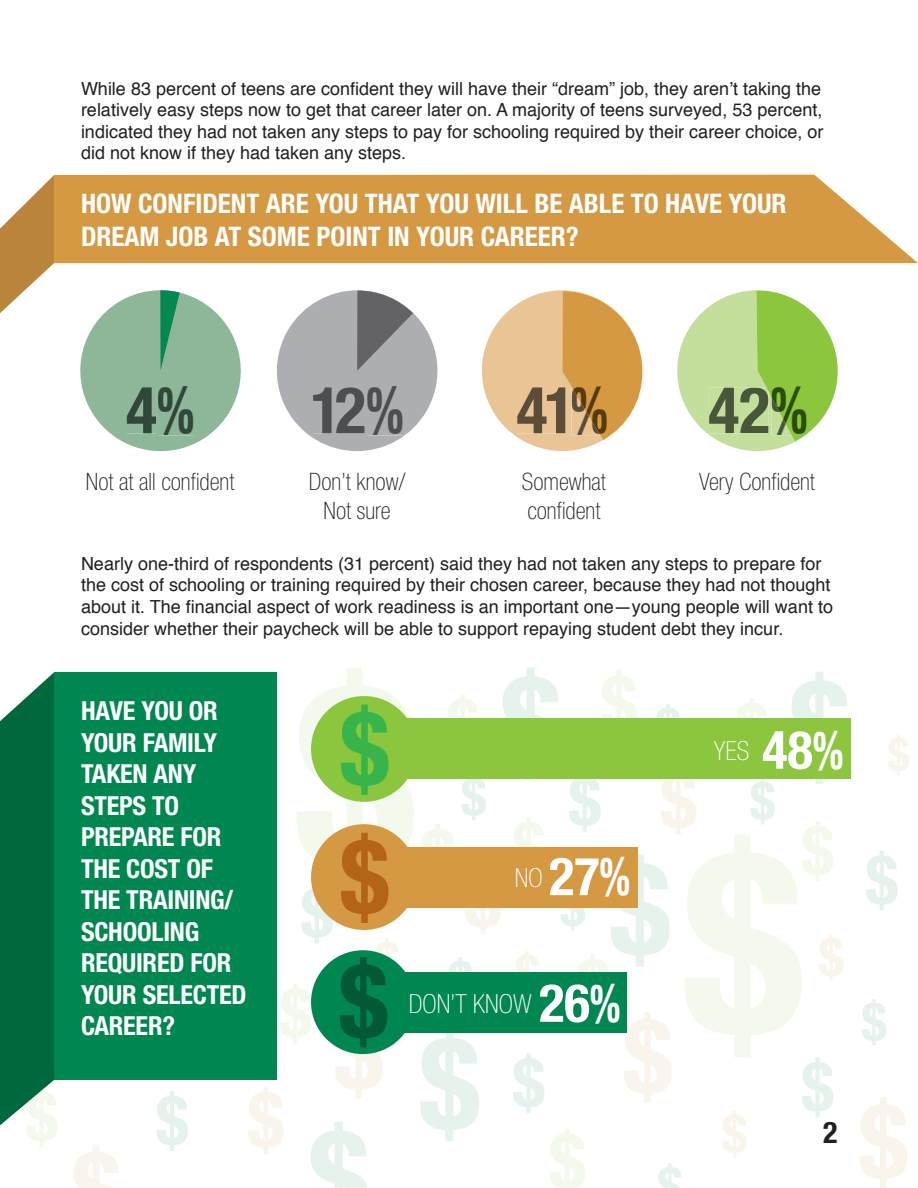
<style>
.page{position:relative;width:918px;height:1188px;background:#fff}
.page>*{position:absolute;margin:0;border:0;box-sizing:border-box;transform-origin:0 0}
.t1{font:700 condensed 64.65px "Helvetica Neue";color:#4d4e4f}
.t2{font:700 condensed 64.65px "Helvetica Neue";color:#5d4d38}
.t3{font:700 condensed 64.65px "Helvetica Neue";color:#48573a}
.t4{font:700 condensed 64.65px "Helvetica Neue";color:#30473a}
.t5{font:700 condensed 52.8px "Helvetica Neue";color:#fff}
.t6{font:700 condensed 30px "Helvetica Neue";color:#231f20}
.t7{font:700 condensed 27px/32.4px "Helvetica Neue";color:#fff}
.t8{font:100 condensed 26.4px "Helvetica Neue";color:#fff}
.t9{font:700 condensed 26.25px/31.5px "Helvetica Neue";letter-spacing:-.01em;color:#fff}
.t10{font:100 condensed 24px/28.8px "Helvetica Neue";color:#231f20}
.t11{font:18px/21.6px "Helvetica";color:#231f20;text-align:justify}
.s1{color:#636366}
.s2{font-weight:700;font-size:52.8px}
</style>
<div class="page">
<div style="left:54px;top:175px;width:864px;height:88px;background:#d59944"></div>
<svg style="left:0;top:175px;width:54px;height:138px"></svg>
<svg style="left:73px;top:1145px;width:45px;height:43px"></svg>
<svg style="left:420px;top:667px;width:429px;height:521px"></svg>
<svg style="left:157px;top:1091px;width:31px;height:60px"></svg>
<svg style="left:862px;top:999px;width:24px;height:47px"></svg>
<div style="left:54px;top:672px;width:222px;height:408px;background:#008751"></div>
<svg style="left:0;top:672px;width:57px;height:475px"></svg>
<svg style="left:80px;top:290px;width:161px;height:161px"></svg>
<svg style="left:277px;top:290px;width:161px;height:161px"></svg>
<div style="left:127px;top:387px;width:29px;height:46px;background:#8eb698"></div>
<div style="left:158px;top:386px;width:35px;height:49px;background:#8eb698"></div>
<div style="left:313px;top:387px;width:19px;height:46px;background:#adaeb2"></div>
<div style="left:336px;top:387px;width:28px;height:46px;background:#adaeb2"></div>
<div style="left:367px;top:386px;width:36px;height:49px;background:#adaeb2"></div>
<svg style="left:481px;top:290px;width:162px;height:161px"></svg>
<svg style="left:677px;top:290px;width:161px;height:161px"></svg>
<div style="left:364px;top:847px;width:274px;height:60px;background:#d59944"></div>
<div style="left:363px;top:972px;width:264px;height:60px;background:#008751"></div>
<div style="left:364px;top:719px;width:487px;height:60px;background:#8bc63e"></div>
<svg style="left:248px;top:668px;width:166px;height:520px"></svg>
<svg style="left:866px;top:850px;width:32px;height:61px"></svg>
<svg style="left:860px;top:1097px;width:47px;height:91px"></svg>
<svg style="left:888px;top:734px;width:21px;height:41px"></svg>
<p class="t11" style="left:81px;top:78px;width:744px">While 83 percent of teens are confident they will have their “dream” job, they aren’t taking the relatively easy steps now to get that career later on. A majority of teens surveyed, 53 percent, indicated they had not taken any steps to pay for schooling required by their career choice, or did not know if they had taken any steps.</p>
<h3 class="t7" style="left:81px;top:187px;width:707px">HOW CONFIDENT ARE YOU THAT YOU WILL BE ABLE TO HAVE YOUR<br>DREAM JOB AT SOME POINT IN YOUR CAREER?</h3>
<h1 class="t4" style="left:126px;top:371px;width:70px">4%</h1>
<h1 class="t1" style="left:310px;top:371px;width:95px">12%</h1>
<h1 class="t2" style="left:516px;top:371px;width:93px">41%</h1>
<h1 class="t3" style="left:708px;top:371px;width:101px">42<span class="s1">%</span></h1>
<h3 class="t10" style="left:86px;top:467px;width:150px">Not at all confident</h3>
<h3 class="t10" style="left:522px;top:467px;width:85px">Somewhat confident</h3>
<h3 class="t10" style="left:309px;top:467px;width:98px">Don’t know/</h3>
<h3 class="t10" style="left:699px;top:467px;width:117px">Very Confident</h3>
<h3 class="t10" style="left:324px;top:496px;width:69px">Not sure</h3>
<p class="t11" style="left:81px;top:553px;width:754px;text-align:left">Nearly one-third of respondents (31 percent) said they had not taken any steps to prepare for the cost of schooling or training required by their chosen career, because they had not thought about it. The financial aspect of work readiness is an important one—young people will want to consider whether their paycheck will be able to support repaying student debt they incur.</p>
<h3 class="t9" style="left:81px;top:695px;width:167px">HAVE YOU OR<br>YOUR FAMILY<br>TAKEN ANY<br>STEPS TO<br>PREPARE FOR<br>THE COST OF<br>THE TRAINING/<br>SCHOOLING<br>REQUIRED FOR<br>YOUR SELECTED<br>CAREER?</h3>
<h2 class="t5" style="left:515px;top:844px;width:117px"><sup>NO</sup> 27%</h2>
<h3 class="t8" style="left:409px;top:989px;width:213px">DON’T KNOW <span class="s2">26%</span></h3>
<h3 class="t8" style="left:714px;top:736px;width:131px">YES <span class="s2">48%</span></h3>
<h3 class="t6" style="left:823px;top:1115px;width:16px">2</h3>
</div>
